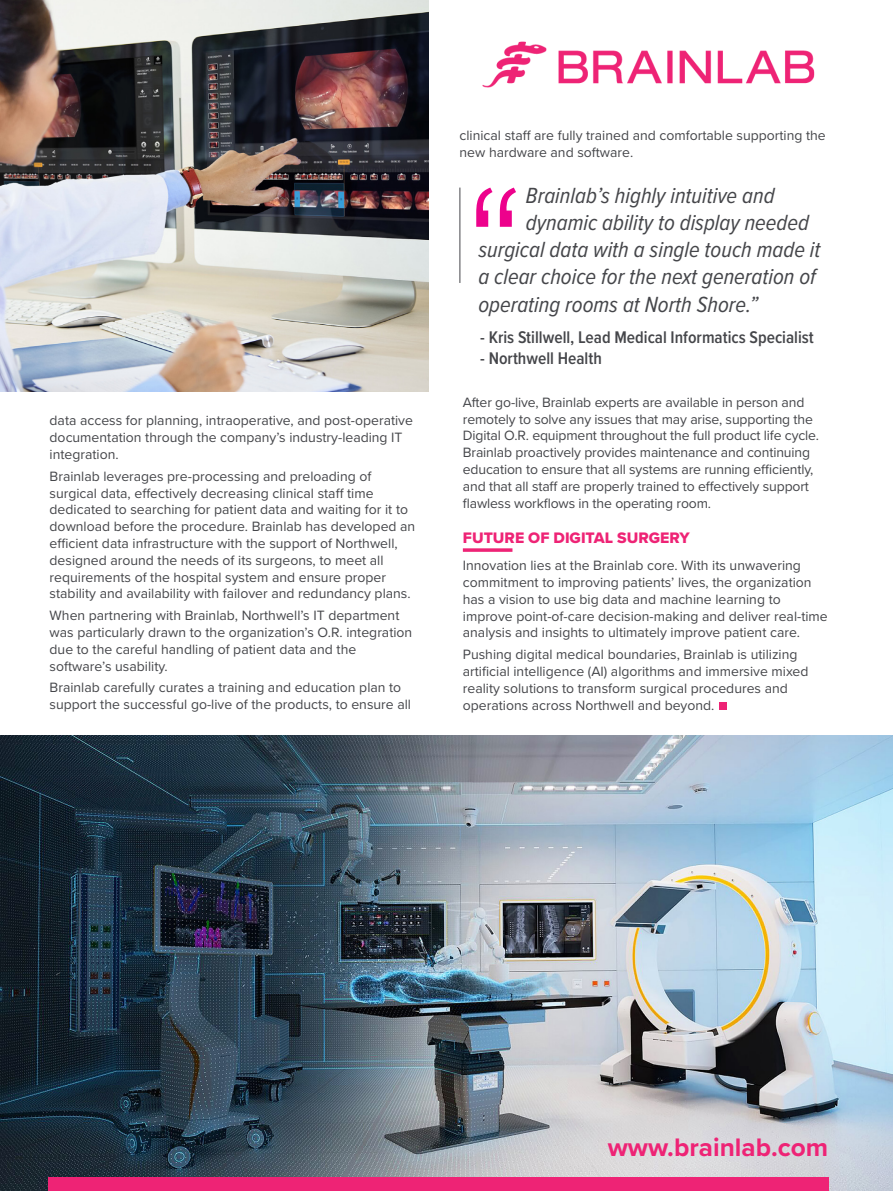
<style>
.page{position:relative;width:893px;height:1191px;background:#fff}
.page>*{position:absolute;margin:0;border:0;box-sizing:border-box;transform-origin:0 0}
.t1{font:700 26.25px "Proxima Nova";color:#ee2375}
.t2{font:italic 22.75px "Proxima Nova Cond";color:#45464a}
.t3{font:600 17.5px "Proxima Nova Cond";color:#45464a}
.t4{font:15.75px "Proxima Nova Extrabld";color:#ee2375}
.t5{font:14px/16.8px "Proxima Nova";color:#45464a}
</style>
<div class="page">
<svg style="left:463px;top:548px;width:49px;height:4px"></svg>
<img style="left:0;top:735px;width:893px;height:456px">
<img style="left:0;top:0;width:428px;height:391px">
<div style="left:48px;top:1177px;width:780px;height:14px;background:#ee2375"></div>
<img style="left:482px;top:41px;width:333px;height:47px">
<hr style="left:460px;top:188px;width:1px;height:95px;background:#45464a">
<svg style="left:500px;top:188px;width:16px;height:39px"></svg>
<svg style="left:476px;top:188px;width:16px;height:39px"></svg>
<div style="left:719px;top:702px;width:8px;height:8px;background:#ee2375"></div>
<p class="t5" style="left:50px;top:412px;width:365px">data access for planning, intraoperative, and post-operative documentation through the company’s industry-leading IT integration.</p>
<p class="t5" style="left:50px;top:467px;width:367px">Brainlab leverages pre-processing and preloading of surgical data, effectively decreasing clinical staff time dedicated to searching for patient data and waiting for it to download before the procedure. Brainlab has developed an efficient data infrastructure with the support of Northwell, designed around the needs of its surgeons, to meet all requirements of the hospital system and ensure proper stability and availability with failover and redundancy plans.</p>
<p class="t5" style="left:50px;top:606px;width:364px">When partnering with Brainlab, Northwell’s IT department was particularly drawn to the organization’s O.R. integration due to the careful handling of patient data and the software’s usability.</p>
<p class="t5" style="left:50px;top:678px;width:363px">Brainlab carefully curates a training and education plan to support the successful go-live of the products, to ensure all</p>
<p class="t5" style="left:460px;top:127px;width:368px">clinical staff are fully trained and comfortable supporting the new hardware and software.</p>
<h2 class="t2" style="left:526px;top:178px;width:250px">Brainlab’s highly intuitive and</h2>
<h2 class="t2" style="left:526px;top:205px;width:285px">dynamic ability to display needed</h2>
<h2 class="t2" style="left:478px;top:233px;width:344px">surgical data with a single touch made it</h2>
<h2 class="t2" style="left:478px;top:260px;width:339px">a clear choice for the next generation of</h2>
<h2 class="t2" style="left:478px;top:287px;width:281px">operating rooms at North Shore.”</h2>
<p class="t3" style="left:480px;top:324px;width:335px">- Kris Stillwell, Lead Medical Informatics Specialist</p>
<p class="t3" style="left:480px;top:345px;width:123px">- Northwell Health</p>
<p class="t5" style="left:463px;top:393px;width:358px">After go-live, Brainlab experts are available in person and remotely to solve any issues that may arise, supporting the Digital O.R. equipment throughout the full product life cycle.<br>Brainlab proactively provides maintenance and continuing education to ensure that all systems are running efficiently, and that all staff are properly trained to effectively support flawless workflows in the operating room.</p>
<p class="t4" style="left:463px;top:526px;width:229px">FUTURE OF DIGITAL SURGERY</p>
<p class="t5" style="left:463px;top:556px;width:366px">Innovation lies at the Brainlab core. With its unwavering commitment to improving patients’ lives, the organization has a vision to use big data and machine learning to improve point-of-care decision-making and deliver real-time analysis and insights to ultimately improve patient care.</p>
<p class="t5" style="left:463px;top:645px;width:347px">Pushing digital medical boundaries, Brainlab is utilizing artificial intelligence (AI) algorithms and immersive mixed reality solutions to transform surgical procedures and operations across Northwell and beyond.</p>
<h1 class="t1" style="left:608px;top:1127px;width:222px">www.brainlab.com</h1>
</div>
